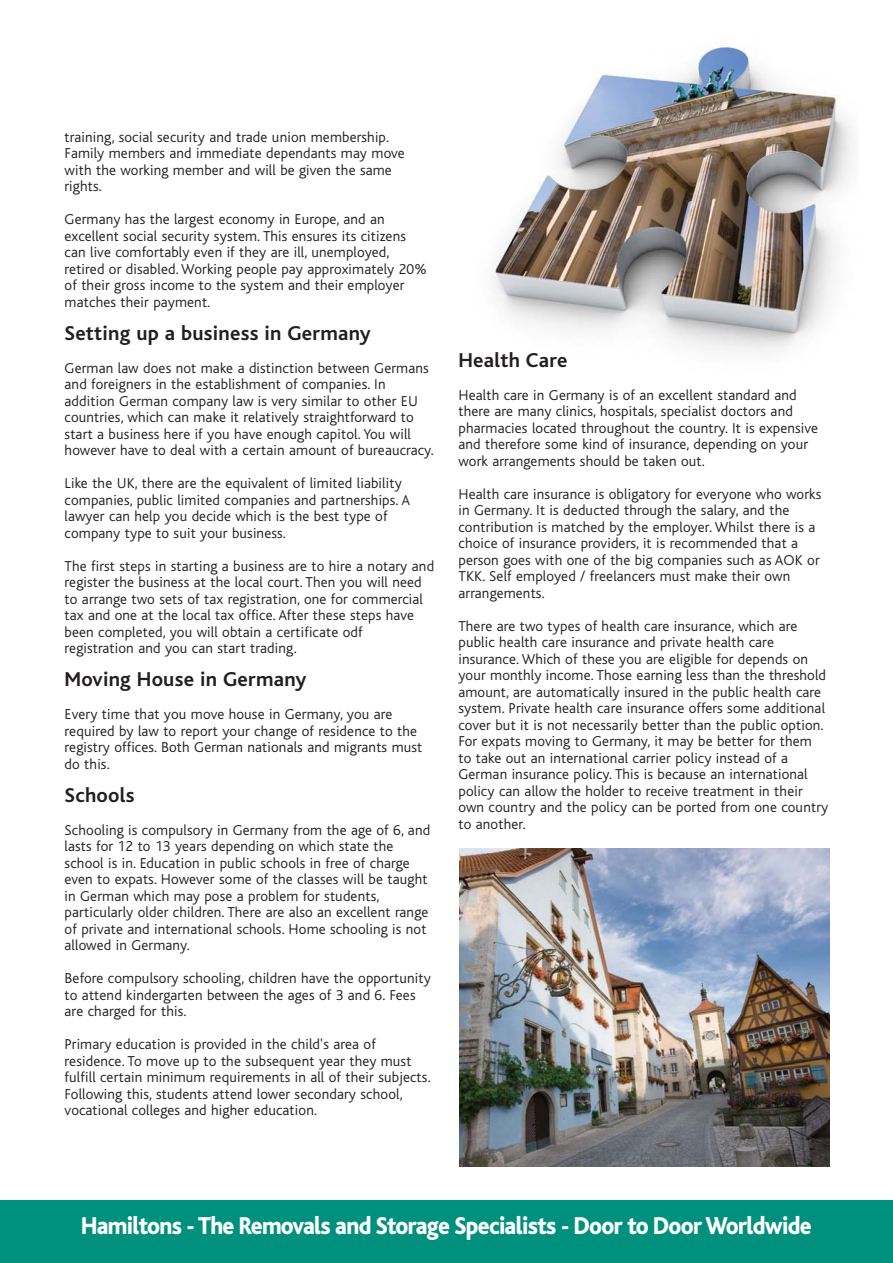
<style>
.page{position:relative;width:893px;height:1263px;background:#fff}
.page>*{position:absolute;margin:0;border:0;box-sizing:border-box;transform-origin:0 0}
.t1{font:800 25.5px "Bliss";letter-spacing:-.03em;color:#fff;scale:.9 1}
.t2{font:700 21px "Bliss";letter-spacing:.01em;color:#231f20}
.t3{font:300 15px/16.5px "Bliss";letter-spacing:.01em;color:#231f20}
</style>
<div class="page">
<img style="left:492px;top:46px;width:361px;height:306px">
<div style="left:0;top:1200px;width:893px;height:63px;background:#00907e"></div>
<img style="left:459px;top:849px;width:370px;height:317px">
<p class="t3" style="left:65px;top:130px;width:342px">training, social security and trade union membership.<br>Family members and immediate dependants may move with the working member and will be given the same rights.</p>
<p class="t3" style="left:65px;top:213px;width:364px">Germany has the largest economy in Europe, and an excellent social security system. This ensures its citizens can live comfortably even if they are ill, unemployed, retired or disabled. Working people pay approximately 20% of their gross income to the system and their employer matches their payment.</p>
<h2 class="t2" style="left:65px;top:325px;width:308px">Setting up a business in Germany</h2>
<p class="t3" style="left:65px;top:361px;width:371px">German law does not make a distinction between Germans and foreigners in the establishment of companies. In addition German company law is very similar to other EU countries, which can make it relatively straightforward to start a business here if you have enough capitol. You will however have to deal with a certain amount of bureaucracy.</p>
<p class="t3" style="left:65px;top:477px;width:347px">Like the UK, there are the equivalent of limited liability companies, public limited companies and partnerships. A lawyer can help you decide which is the best type of company type to suit your business.</p>
<p class="t3" style="left:65px;top:559px;width:371px">The first steps in starting a business are to hire a notary and register the business at the local court. Then you will need to arrange two sets of tax registration, one for commercial tax and one at the local tax office. After these steps have been completed, you will obtain a certificate odf registration and you can start trading.</p>
<h2 class="t2" style="left:65px;top:671px;width:243px">Moving House in Germany</h2>
<p class="t3" style="left:65px;top:708px;width:359px">Every time that you move house in Germany, you are required by law to report your change of residence to the registry offices. Both German nationals and migrants must do this.</p>
<h2 class="t2" style="left:65px;top:787px;width:71px">Schools</h2>
<p class="t3" style="left:65px;top:823px;width:367px">Schooling is compulsory in Germany from the age of 6, and lasts for 12 to 13 years depending on which state the school is in. Education in public schools in free of charge even to expats. However some of the classes will be taught in German which may pose a problem for students, particularly older children. There are also an excellent range of private and international schools. Home schooling is not allowed in Germany.</p>
<p class="t3" style="left:65px;top:972px;width:368px">Before compulsory schooling, children have the opportunity to attend kindergarten between the ages of 3 and 6. Fees are charged for this.</p>
<p class="t3" style="left:65px;top:1038px;width:368px">Primary education is provided in the child's area of residence. To move up to the subsequent year they must fulfill certain minimum requirements in all of their subjects.<br>Following this, students attend lower secondary school, vocational colleges and higher education.</p>
<h2 class="t2" style="left:458px;top:352px;width:111px">Health Care</h2>
<p class="t3" style="left:458px;top:388px;width:361px">Health care in Germany is of an excellent standard and there are many clinics, hospitals, specialist doctors and pharmacies located throughout the country. It is expensive and therefore some kind of insurance, depending on your work arrangements should be taken out.</p>
<p class="t3" style="left:458px;top:487px;width:364px">Health care insurance is obligatory for everyone who works in Germany. It is deducted through the salary, and the contribution is matched by the employer. Whilst there is a choice of insurance providers, it is recommended that a person goes with one of the big companies such as AOK or TKK. Self employed / freelancers must make their own arrangements.</p>
<p class="t3" style="left:458px;top:619px;width:371px">There are two types of health care insurance, which are public health care insurance and private health care insurance. Which of these you are eligible for depends on your monthly income. Those earning less than the threshold amount, are automatically insured in the public health care system. Private health care insurance offers some additional cover but it is not necessarily better than the public option.<br>For expats moving to Germany, it may be better for them to take out an international carrier policy instead of a German insurance policy. This is because an international policy can allow the holder to receive treatment in their own country and the policy can be ported from one country to another.</p>
<h1 class="t1" style="left:81px;top:1215px;width:813px">Hamiltons - The Removals and Storage Specialists - Door to Door Worldwide</h1>
</div>
